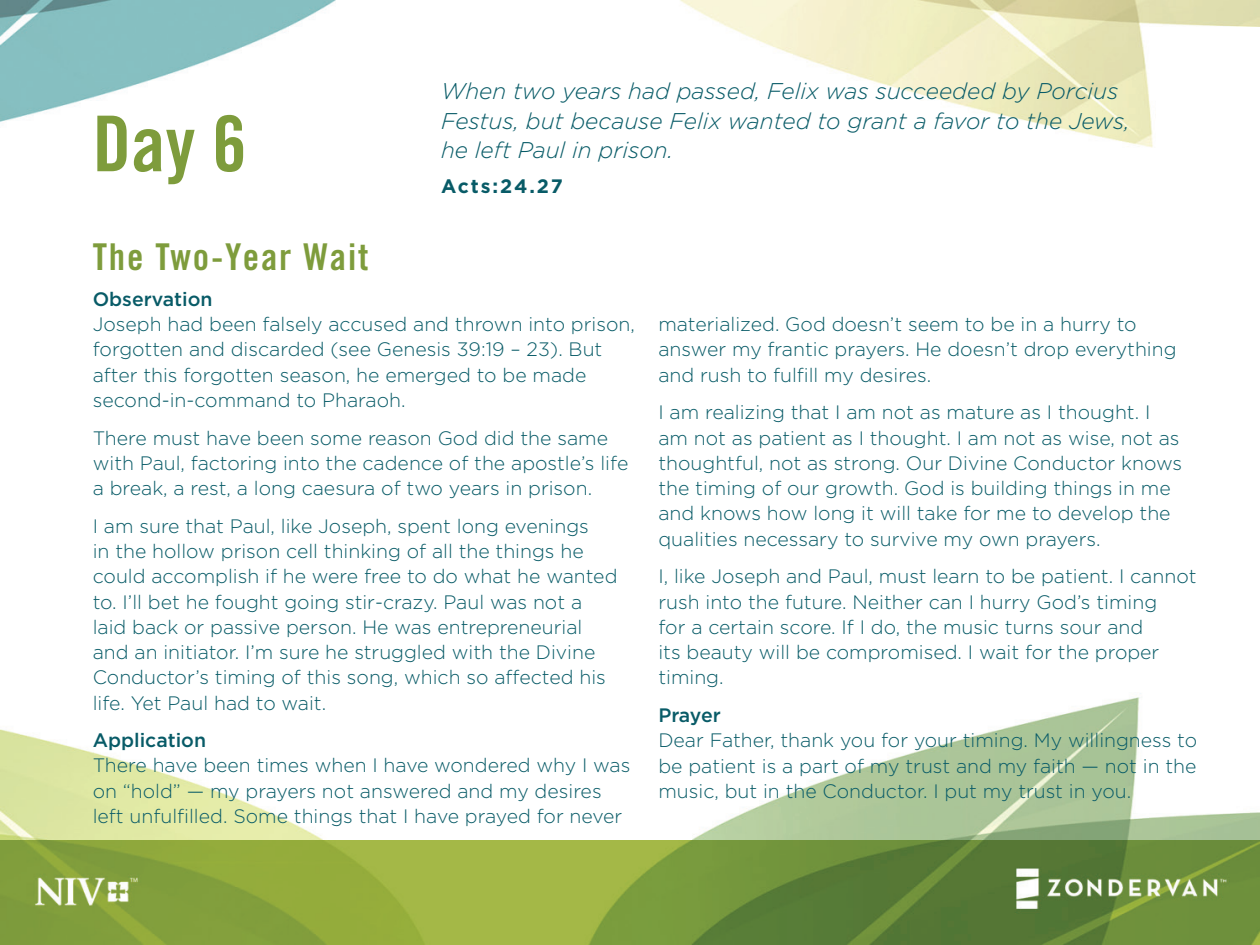
<style>
.page{position:relative;width:1260px;height:945px;background:#fff}
.page>*{position:absolute;margin:0;border:0;box-sizing:border-box;transform-origin:0 0}
.t1{font:77px "Trade Gothic Bold Cond Twenty";color:#7e9c3c}
.t2{font:36.93px "Trade Gothic Bold Cond Twenty";letter-spacing:.05em;color:#7e9c3c}
.t3{font:italic 300 22.75px/29.8px "Gotham";color:#085b67}
.t4{font:300 19.43px/25.2px "Gotham";color:#085b67}
.t5{font:500 19.43px "Gotham";color:#085b67}
.t6{font:700 19.43px "Gotham";letter-spacing:.095em;color:#085b67}
</style>
<div class="page">
<img style="left:0;top:0;width:1260px;height:945px">
<h1 class="t1" style="left:93px;top:97px;width:155px">Day 6</h1>
<h2 class="t2" style="left:93px;top:235px;width:277px">The Two-Year Wait</h2>
<p class="t3" style="left:441px;top:76px;width:690px">When two years had passed, Felix was succeeded by Porcius<br>Festus, but because Felix wanted to grant a favor to the Jews, he left Paul in prison.</p>
<p class="t6" style="left:441px;top:175px;width:123px">Acts:24.27</p>
<p class="t5" style="left:93px;top:288px;width:121px">Observation</p>
<p class="t4" style="left:93px;top:311px;width:544px">Joseph had been falsely accused and thrown into prison, forgotten and discarded (see Genesis 39:19 – 23). But after this forgotten season, he emerged to be made second-in-command to Pharaoh.</p>
<p class="t4" style="left:93px;top:425px;width:537px">There must have been some reason God did the same with Paul, factoring into the cadence of the apostle’s life a break, a rest, a long caesura of two years in prison.</p>
<p class="t4" style="left:93px;top:513px;width:526px">I am sure that Paul, like Joseph, spent long evenings<br>in the hollow prison cell thinking of all the things he could accomplish if he were free to do what he wanted to. I’ll bet he fought going stir-crazy. Paul was not a laid back or passive person. He was entrepreneurial and an initiator. I’m sure he struggled with the Divine Conductor’s timing of this song, which so affected his life. Yet Paul had to wait.</p>
<p class="t5" style="left:93px;top:729px;width:115px">Application</p>
<p class="t4" style="left:93px;top:753px;width:539px">There have been times when I have wondered why I was on “hold” — my prayers not answered and my desires left unfulfilled. Some things that I have prayed for never</p>
<p class="t4" style="left:658px;top:311px;width:520px">materialized. God doesn’t seem to be in a hurry to answer my frantic prayers. He doesn’t drop everything and rush to fulfill my desires.</p>
<p class="t4" style="left:658px;top:400px;width:525px">I am realizing that I am not as mature as I thought. I am not as patient as I thought. I am not as wise, not as thoughtful, not as strong. Our Divine Conductor knows the timing of our growth. God is building things in me and knows how long it will take for me to develop the qualities necessary to survive my own prayers.</p>
<p class="t4" style="left:658px;top:564px;width:540px">I, like Joseph and Paul, must learn to be patient. I cannot rush into the future. Neither can I hurry God’s timing<br>for a certain score. If I do, the music turns sour and<br>its beauty will be compromised. I wait for the proper timing.</p>
<p class="t5" style="left:658px;top:704px;width:64px">Prayer</p>
<p class="t4" style="left:658px;top:728px;width:540px;text-align:justify">Dear Father, thank you for your timing. My willingness to be patient is a part of my trust and my faith — not in the music, but in the Conductor. I put my trust in you.</p>
</div>
